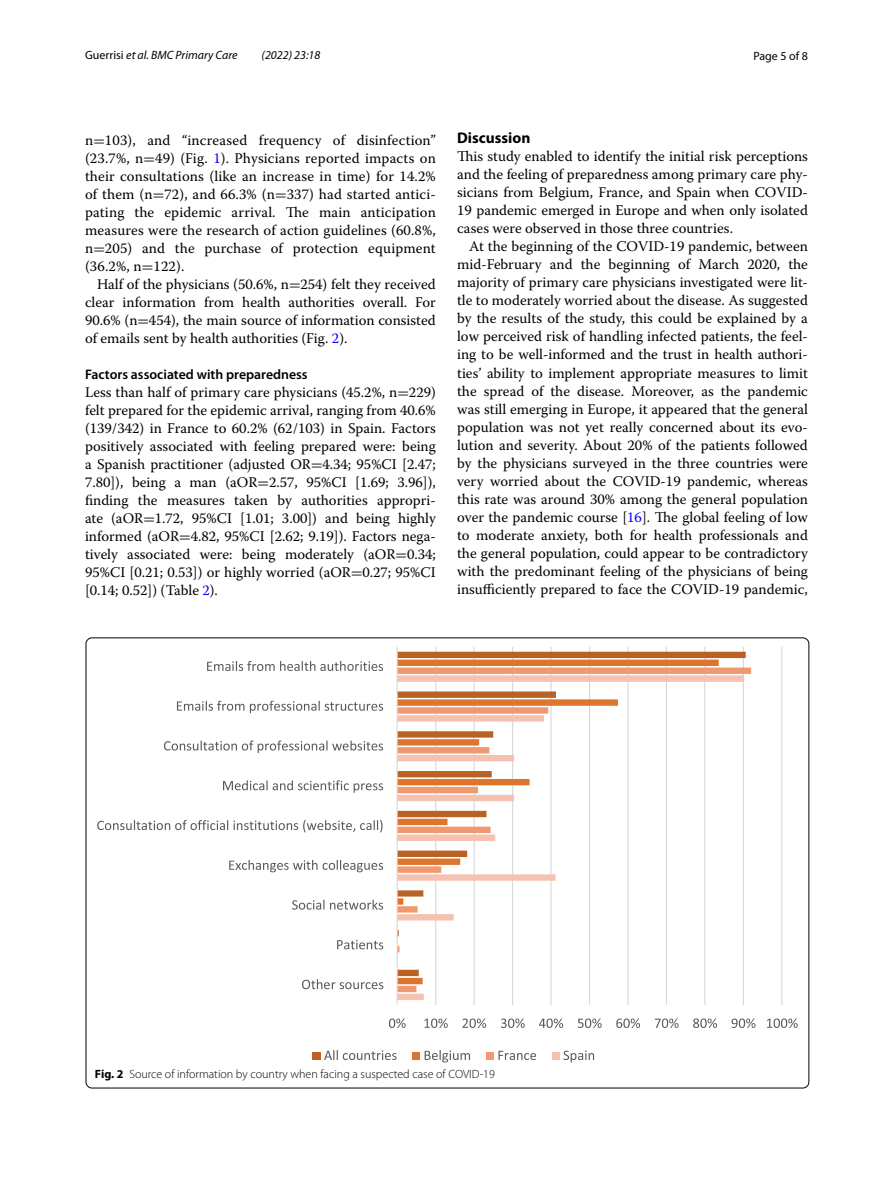
<style>
.page{position:relative;width:893px;height:1187px;background:#fff}
.page>*{position:absolute;margin:0;border:0;box-sizing:border-box;transform-origin:0 0}
.t1{font:700 15.45px "Myriad Pro";color:#000}
.t2{font:14.7px/18px "Warnock Pro";color:#000;text-align:justify}
.t3{font:600 13.8px "Myriad Pro";color:#000}
.t4{font:300 12px "Myriad Pro";color:#000}
.t5{font:italic 12px "Myriad Pro";color:#000}
.t6{font:12px "Myriad Pro";color:#000}
.s1{font-style:normal}
.s2{font-family:"MTSY"}
.s3{color:#00f}
.s4{font-weight:700}
</style>
<div class="page">
<hr style="left:435px;top:646px;width:1px;height:358px;background:#d9d9d9">
<hr style="left:474px;top:646px;width:1px;height:358px;background:#d9d9d9">
<hr style="left:512px;top:646px;width:1px;height:358px;background:#d9d9d9">
<hr style="left:550px;top:646px;width:2px;height:358px;background:#d9d9d9">
<hr style="left:589px;top:646px;width:1px;height:358px;background:#d9d9d9">
<hr style="left:627px;top:646px;width:2px;height:358px;background:#d9d9d9">
<hr style="left:666px;top:646px;width:1px;height:358px;background:#d9d9d9">
<hr style="left:704px;top:646px;width:1px;height:358px;background:#d9d9d9">
<hr style="left:743px;top:646px;width:1px;height:358px;background:#d9d9d9">
<hr style="left:781px;top:646px;width:1px;height:358px;background:#d9d9d9">
<svg style="left:398px;top:651px;width:348px;height:325px"></svg>
<hr style="left:397px;top:646px;width:1px;height:358px;background:#d9d9d9">
<svg style="left:389px;top:1018px;width:17px;height:9px"></svg>
<svg style="left:424px;top:1018px;width:24px;height:9px"></svg>
<svg style="left:462px;top:1018px;width:24px;height:9px"></svg>
<svg style="left:501px;top:1018px;width:24px;height:9px"></svg>
<svg style="left:539px;top:1018px;width:24px;height:9px"></svg>
<svg style="left:578px;top:1018px;width:24px;height:9px"></svg>
<svg style="left:616px;top:1018px;width:24px;height:9px"></svg>
<svg style="left:655px;top:1018px;width:23px;height:9px"></svg>
<svg style="left:693px;top:1018px;width:24px;height:9px"></svg>
<svg style="left:731px;top:1018px;width:24px;height:9px"></svg>
<svg style="left:767px;top:1018px;width:31px;height:9px"></svg>
<svg style="left:302px;top:979px;width:81px;height:10px"></svg>
<svg style="left:337px;top:940px;width:46px;height:9px"></svg>
<svg style="left:292px;top:899px;width:91px;height:10px"></svg>
<svg style="left:229px;top:859px;width:154px;height:13px"></svg>
<svg style="left:97px;top:820px;width:286px;height:12px"></svg>
<svg style="left:223px;top:780px;width:160px;height:12px"></svg>
<svg style="left:164px;top:740px;width:219px;height:13px"></svg>
<svg style="left:177px;top:700px;width:206px;height:13px"></svg>
<svg style="left:207px;top:661px;width:176px;height:10px"></svg>
<div style="left:312px;top:1051px;width:8px;height:8px;background:#ba6124"></div>
<svg style="left:324px;top:1050px;width:73px;height:9px"></svg>
<div style="left:412px;top:1051px;width:8px;height:8px;background:#de752d"></div>
<svg style="left:425px;top:1050px;width:45px;height:12px"></svg>
<div style="left:486px;top:1051px;width:8px;height:8px;background:#f09971"></div>
<svg style="left:498px;top:1050px;width:38px;height:9px"></svg>
<div style="left:552px;top:1051px;width:7px;height:8px;background:#f5c2b1"></div>
<svg style="left:563px;top:1050px;width:31px;height:12px"></svg>
<p class="t5" style="left:85px;top:48px;width:154px"><span class="s1">Guerrisi</span> et al. BMC Primary Care</p>
<p class="t5" style="left:262px;top:48px;width:60px">(2022) 23:18</p>
<p class="t6" style="left:753px;top:48px;width:56px">Page 5 of 8</p>
<p class="t2" style="left:85px;top:131px;width:352px">n<span class="s2">=</span>103), and “increased frequency of disinfection” (23.7%, n<span class="s2">=</span>49) (Fig. <span class="s3">1</span>). Physicians reported impacts on their consultations (like an increase in time) for 14.2% of them (n<span class="s2">=</span>72), and 66.3% (n<span class="s2">=</span>337) had started antici&shy;pating the epidemic arrival. The main anticipation measures were the research of action guidelines (60.8%, n<span class="s2">=</span>205) and the purchase of protection equipment (36.2%, n<span class="s2">=</span>122).</p>
<p class="t2" style="left:85px;top:274px;width:352px;text-indent:12px">Half of the physicians (50.6%, n<span class="s2">=</span>254) felt they received clear information from health authorities overall. For 90.6% (n<span class="s2">=</span>454), the main source of information consisted of emails sent by health authorities (Fig. <span class="s3">2</span>).</p>
<p class="t3" style="left:85px;top:365px;width:224px">Factors associated with preparedness</p>
<p class="t2" style="left:85px;top:383px;width:352px">Less than half of primary care physicians (45.2%, n<span class="s2">=</span>229) felt prepared for the epidemic arrival, ranging from 40.6% (139/342) in France to 60.2% (62/103) in Spain. Factors positively associated with feeling prepared were: being a Spanish practitioner (adjusted OR<span class="s2">=</span>4.34; 95%CI [2.47; 7.80]), being a man (aOR<span class="s2">=</span>2.57, 95%CI [1.69; 3.96]), finding the measures taken by authorities appropri&shy;ate (aOR<span class="s2">=</span>1.72, 95%CI [1.01; 3.00]) and being highly informed (aOR<span class="s2">=</span>4.82, 95%CI [2.62; 9.19]). Factors nega&shy;tively associated were: being moderately (aOR<span class="s2">=</span>0.34; 95%CI [0.21; 0.53]) or highly worried (aOR<span class="s2">=</span>0.27; 95%CI [0.14; 0.52]) (Table <span class="s3">2</span>).</p>
<p class="t1" style="left:457px;top:128px;width:75px">Discussion</p>
<p class="t2" style="left:457px;top:147px;width:352px">This study enabled to identify the initial risk perceptions and the feeling of preparedness among primary care phy&shy;sicians from Belgium, France, and Spain when COVID-19 pandemic emerged in Europe and when only isolated cases were observed in those three countries.</p>
<p class="t2" style="left:457px;top:237px;width:352px;text-indent:12px">At the beginning of the COVID-19 pandemic, between mid-February and the beginning of March 2020, the majority of primary care physicians investigated were lit&shy;tle to moderately worried about the disease. As suggested by the results of the study, this could be explained by a low perceived risk of handling infected patients, the feel&shy;ing to be well-informed and the trust in health authori&shy;ties’ ability to implement appropriate measures to limit the spread of the disease. Moreover, as the pandemic was still emerging in Europe, it appeared that the general population was not yet really concerned about its evo&shy;lution and severity. About 20% of the patients followed by the physicians surveyed in the three countries were very worried about the COVID-19 pandemic, whereas this rate was around 30% among the general population over the pandemic course [<span class="s3">16</span>]. The global feeling of low to moderate anxiety, both for health professionals and the general population, could appear to be contradictory with the predominant feeling of the physicians of being insufficiently prepared to face the COVID-19 pandemic,</p>
<p class="t4" style="left:95px;top:1066px;width:402px"><span class="s4">Fig. 2</span> Source of information by country when facing a suspected case of COVID-19</p>
</div>
